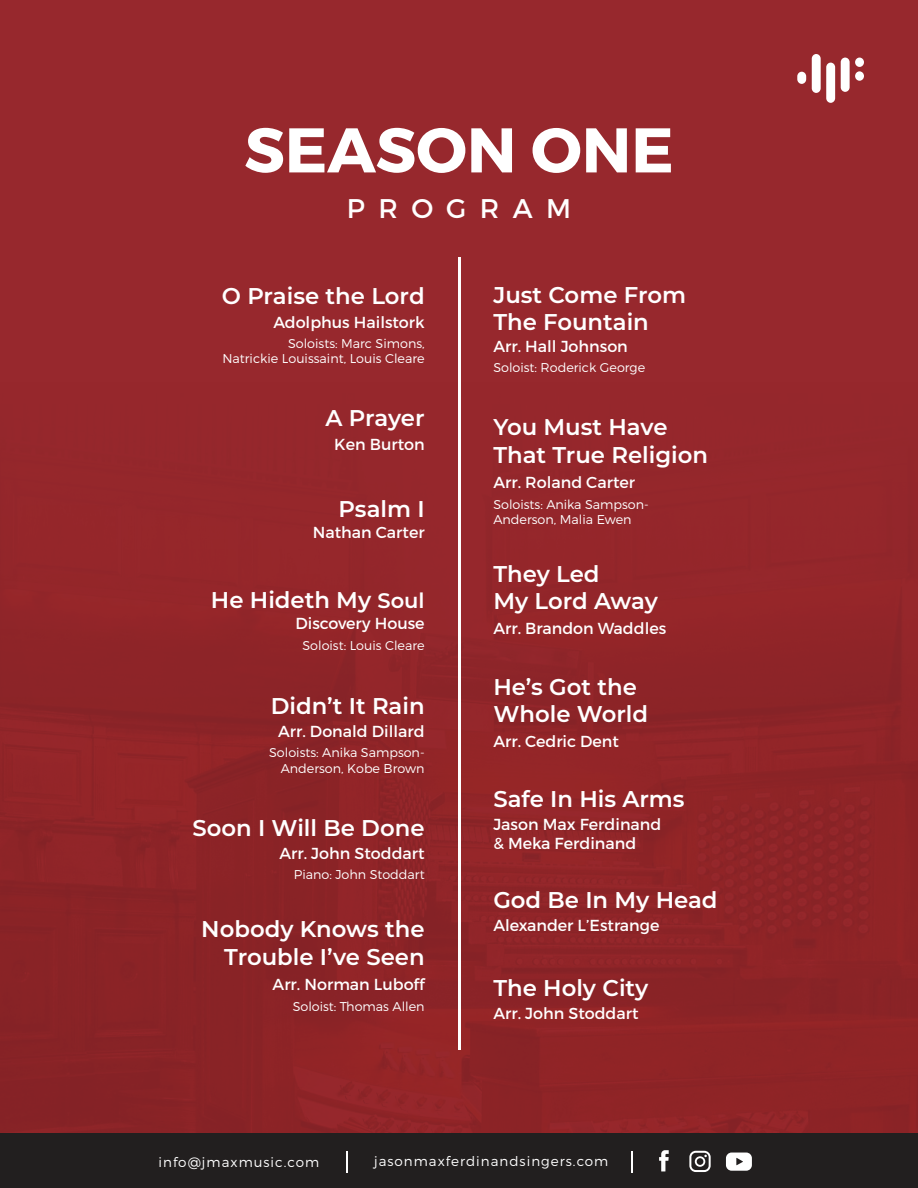
<style>
.page{position:relative;width:918px;height:1188px;background:#fff}
.page>*{position:absolute;margin:0;border:0;box-sizing:border-box;transform-origin:0 0}
.t1{font:700 63px "Montserrat";color:#fff}
.t2{font:27px "Montserrat";letter-spacing:.5em;color:#fff}
.t3{font:600 22.8px/27.3px "Montserrat";color:#fff}
.t4{font:15.9px/19.2px "Montserrat";color:#fff}
.t5{font:300 13.5px "Montserrat";letter-spacing:.075em;color:#fff}
.t6{font:300 12.75px/15.3px "Montserrat";color:#fff;text-align:right}
.s1{font-size:21px}
</style>
<div class="page">
<img style="left:0;top:0;width:918px;height:1134px">
<div style="left:0;top:1134px;width:918px;height:54px;background:#221f1f"></div>
<svg style="left:659px;top:1150px;width:10px;height:21px"></svg>
<svg style="left:689px;top:1151px;width:22px;height:21px"></svg>
<svg style="left:726px;top:1153px;width:26px;height:18px"></svg>
<hr style="left:631px;top:1151px;width:2px;height:22px;background:#fff">
<svg style="left:347px;top:1151px;width:1px;height:22px"></svg>
<div style="left:841px;top:58px;width:9px;height:34px;background:#fff;border-radius:5px"></div>
<div style="left:826px;top:63px;width:9px;height:40px;background:#fff;border-radius:5px"></div>
<div style="left:812px;top:54px;width:9px;height:39px;background:#fff;border-radius:5px"></div>
<div style="left:797px;top:72px;width:9px;height:12px;background:#fff;border-radius:5px"></div>
<div style="left:855px;top:71px;width:9px;height:10px;background:#fff;border-radius:50%"></div>
<div style="left:855px;top:58px;width:9px;height:9px;background:#fff;border-radius:50%"></div>
<hr style="left:458px;top:257px;width:2px;height:792px;background:#fff">
<h1 class="t1" style="left:244px;top:114px;width:431px">SEASON ONE</h1>
<h2 class="t2" style="left:347px;top:196px;width:226px">PROGRAM</h2>
<h3 class="t3" style="left:222px;top:283px;width:204px">O Praise the Lord</h3>
<p class="t6" style="left:222px;top:337px;width:204px">Soloists: Marc Simons,<br>Natrickie Louissaint, Louis Cleare</p>
<p class="t4" style="left:273px;top:313px;width:153px">Adolphus Hailstork</p>
<h3 class="t3" style="left:326px;top:405px;width:101px">A Prayer</h3>
<p class="t4" style="left:334px;top:436px;width:92px">Ken Burton</p>
<h3 class="t3" style="left:338px;top:496px;width:88px">Psalm I</h3>
<p class="t4" style="left:313px;top:524px;width:113px">Nathan Carter</p>
<h3 class="t3" style="left:211px;top:587px;width:215px">He Hideth My <span class="s1">Soul</span></h3>
<p class="t6" style="left:302px;top:638px;width:124px">Soloist: Louis Cleare</p>
<p class="t4" style="left:295px;top:615px;width:131px">Discovery House</p>
<h3 class="t3" style="left:271px;top:693px;width:155px">Didn’t It Rain</h3>
<p class="t6" style="left:269px;top:746px;width:157px">Soloists: Anika Sampson-<br>Anderson, Kobe Brown</p>
<p class="t4" style="left:278px;top:723px;width:148px">Arr. Donald Dillard</p>
<h3 class="t3" style="left:192px;top:815px;width:234px">Soon I Will Be Done</h3>
<p class="t6" style="left:294px;top:868px;width:132px">Piano: John Stoddart</p>
<p class="t4" style="left:279px;top:844px;width:147px">Arr. John Stoddart</p>
<h3 class="t3" style="left:201px;top:917px;width:225px;text-align:right">Nobody Knows the<br>Trouble I’ve Seen</h3>
<p class="t6" style="left:293px;top:1000px;width:133px">Soloist: Thomas Allen</p>
<p class="t4" style="left:273px;top:975px;width:154px">Arr. Norman Luboff</p>
<h3 class="t3" style="left:493px;top:282px;width:194px">Just Come From<br>The Fountain</h3>
<p class="t6" style="left:493px;top:361px;width:153px">Soloist: Roderick George</p>
<p class="t4" style="left:493px;top:337px;width:136px">Arr. Hall Johnson</p>
<h3 class="t3" style="left:493px;top:414px;width:216px">You Must Have<br>That True Religion</h3>
<p class="t6" style="left:493px;top:498px;width:157px;text-align:left">Soloists: Anika Sampson-<br>Anderson, Malia Ewen</p>
<p class="t4" style="left:493px;top:473px;width:143px">Arr. Roland Carter</p>
<h3 class="t3" style="left:493px;top:561px;width:166px">They Led<br>My Lord Away</h3>
<p class="t4" style="left:493px;top:620px;width:174px">Arr. Brandon Waddles</p>
<h3 class="t3" style="left:493px;top:674px;width:156px">He’s Got the<br>Whole World</h3>
<p class="t4" style="left:493px;top:732px;width:127px">Arr. Cedric Dent</p>
<h3 class="t3" style="left:493px;top:786px;width:193px">Safe In His Arms</h3>
<p class="t4" style="left:493px;top:816px;width:169px">Jason Max Ferdinand &amp; Meka Ferdinand</p>
<h3 class="t3" style="left:493px;top:887px;width:226px">God Be In My Head</h3>
<p class="t4" style="left:493px;top:917px;width:168px">Alexander L’Estrange</p>
<h3 class="t3" style="left:493px;top:975px;width:156px">The Holy City</h3>
<p class="t4" style="left:493px;top:1004px;width:147px">Arr. John Stoddart</p>
<p class="t5" style="left:159px;top:1156px;width:162px">info@jmaxmusic.com</p>
<p class="t5" style="left:374px;top:1156px;width:236px">jasonmaxferdinandsingers.com</p>
</div>
